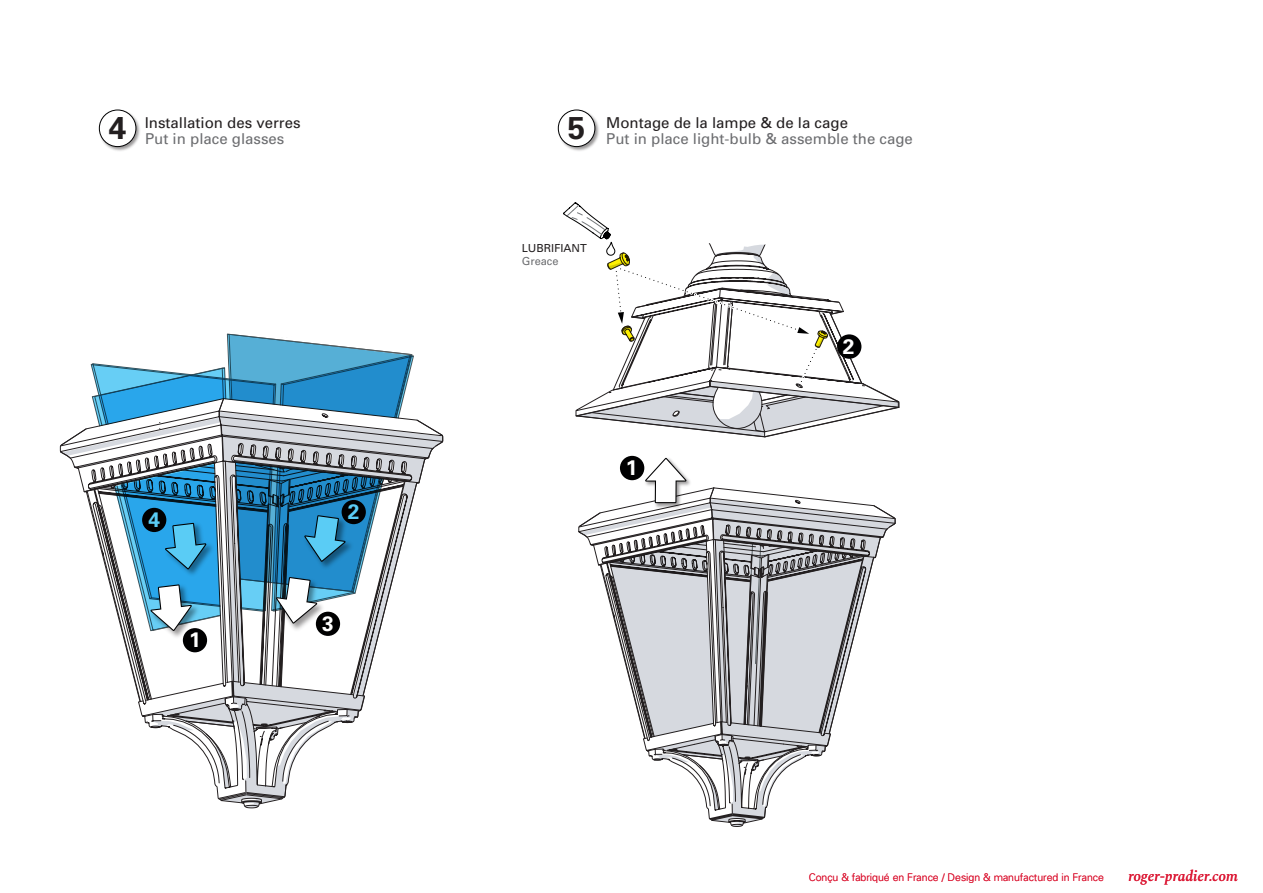
<style>
.page{position:relative;width:1263px;height:893px;background:#fff}
.page>*{position:absolute;margin:0;border:0;box-sizing:border-box;transform-origin:0 0}
.t1{font:700 31.5px "Univers LT Std";color:#231f20}
.t2{font:700 21px "Univers LT Std";color:#fff}
.t3{font:700 20.85px "Univers LT Std";color:#fff}
.t4{font:700 20.85px "Univers LT Std";color:#5accf5}
.t5{font:15px "Univers";color:#6c6d70}
.t6{font:15px "Univers";color:#231f20}
.t7{font:italic 500 15px "Spectral";color:#dc1a36}
.t8{font:11.1px "Univers";color:#231f20}
.t9{font:11.1px "Univers";color:#6c6d70}
.t10{font:300 10.5px "Univers";color:#dc1a36}
</style>
<div class="page">
<svg style="left:59px;top:333px;width:385px;height:476px"></svg>
<img style="left:98px;top:109px;width:42px;height:42px">
<div style="left:99px;top:110px;width:37px;height:37px;background:#fff;border-radius:50%"></div>
<div style="left:99px;top:110px;width:37px;height:37px;border:1px solid #000001;border-radius:50%"></div>
<div style="left:316px;top:612px;width:24px;height:24px;background:#000001;border-radius:50%"></div>
<div style="left:183px;top:628px;width:24px;height:24px;background:#000001;border-radius:50%"></div>
<div style="left:142px;top:508px;width:24px;height:24px;background:#000001;border-radius:50%"></div>
<div style="left:342px;top:500px;width:24px;height:24px;background:#000001;border-radius:50%"></div>
<img style="left:557px;top:109px;width:42px;height:42px">
<div style="left:558px;top:110px;width:37px;height:37px;background:#fff;border-radius:50%"></div>
<div style="left:558px;top:110px;width:37px;height:37px;border:1px solid #000001;border-radius:50%"></div>
<svg style="left:563px;top:202px;width:337px;height:625px"></svg>
<div style="left:620px;top:456px;width:24px;height:24px;background:#000001;border-radius:50%"></div>
<div style="left:837px;top:334px;width:24px;height:25px;background:#000001;border-radius:50%"></div>
<h1 class="t1" style="left:109px;top:109px;width:19px">4</h1>
<p class="t6" style="left:145px;top:114px;width:157px">Installation des verres</p>
<p class="t5" style="left:145px;top:130px;width:141px">Put in place glasses</p>
<h3 class="t4" style="left:148px;top:507px;width:13px">4</h3>
<h3 class="t3" style="left:189px;top:628px;width:13px">1</h3>
<h3 class="t4" style="left:348px;top:499px;width:13px">2</h3>
<h3 class="t3" style="left:322px;top:611px;width:13px">3</h3>
<h1 class="t1" style="left:568px;top:109px;width:19px">5</h1>
<p class="t6" style="left:606px;top:114px;width:243px">Montage de la lampe &amp; de la cage</p>
<p class="t5" style="left:606px;top:130px;width:308px">Put in place light-bulb &amp; assemble the cage</p>
<p class="t8" style="left:522px;top:241px;width:67px">LUBRIFIANT</p>
<p class="t9" style="left:522px;top:254px;width:38px">Greace</p>
<h2 class="t2" style="left:843px;top:334px;width:13px">2</h2>
<h2 class="t2" style="left:626px;top:455px;width:13px">1</h2>
<p class="t10" style="left:809px;top:871px;width:297px">Conçu &amp; fabriqué en France / Design &amp; manufactured in France</p>
<p class="t7" style="left:1128px;top:865px;width:111px">roger-pradier.com</p>
</div>
